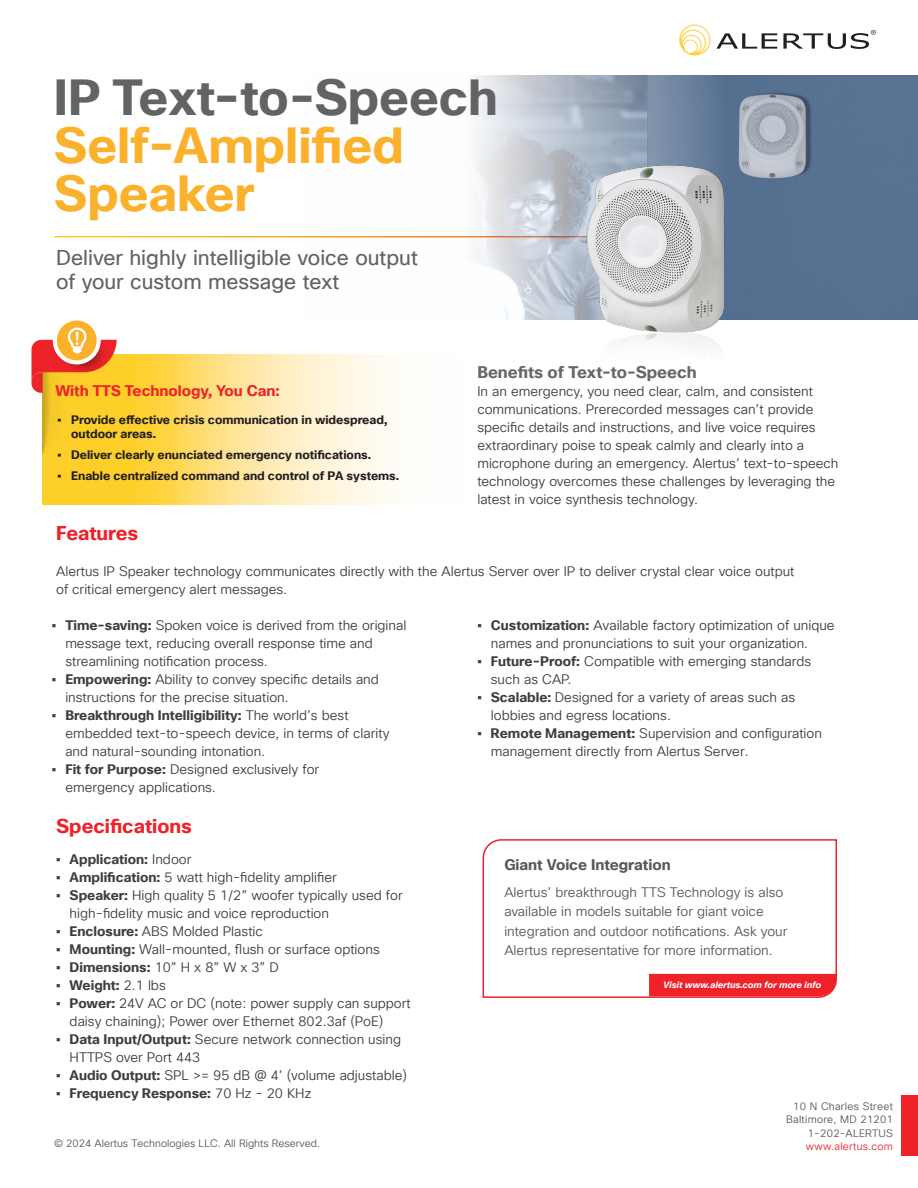
<style>
.page{position:relative;width:918px;height:1188px;background:#fff}
.page>*{position:absolute;margin:0;border:0;box-sizing:border-box;transform-origin:0 0}
.t1{font:700 49.5px "Cisco Sans TT";color:#fbb12c}
.t2{font:700 49.5px "Cisco Sans TT";color:#636366}
.t3{font:21px/24px "Cisco Sans TT";color:#636366}
.t4{font:700 19.5px "Cisco Sans TT";color:#ee2228}
.t5{font:700 16.5px "Cisco Sans TT";color:#67676a}
.t6{font:700 15px "Cisco Sans TT";color:#ee2228}
.t7{font:700 15px "Cisco Sans TT";color:#57585a}
.t8{font:13.5px/18px "Cisco Sans TT Light";color:#3e3e3f}
.t9{font:13.5px/19.5px "Cisco Sans TT Light";color:#57585a}
.t10{font:700 13.5px "Cisco Sans TT";color:#3e3e3f}
.t11{font:700 12px/14.4px "Cisco Sans TT";color:#231f20}
.t12{font:10.5px/13.5px "Cisco Sans TT Light";letter-spacing:.025em;color:#545557;text-align:right}
.P_sub_header1{font:10.5px "Cisco Sans TT Light";color:#57585a}
.t13{font:10.5px "Cisco Sans TT Light";letter-spacing:.025em;color:#ee2228}
.t14{font:italic 700 9px "Cisco Sans TT";color:#fff}
.s1{font-family:"Cisco Sans TT";font-weight:700}
.s2{font-family:"Cisco Sans TT Light";font-weight:400}
</style>
<div class="page">
<div style="left:902px;top:1095px;width:16px;height:61px;background:#ee2228"></div>
<svg style="left:783px;top:30px;width:93px;height:19px"></svg>
<svg style="left:679px;top:24px;width:98px;height:32px"></svg>
<svg style="left:43px;top:355px;width:349px;height:149px;background:#fee38e"></svg>
<svg style="left:482px;top:839px;width:355px;height:159px"></svg>
<img style="left:308px;top:76px;width:610px;height:243px">
<img style="left:585px;top:158px;width:153px;height:196px">
<svg style="left:649px;top:974px;width:187px;height:24px;background:#ee282d"></svg>
<div style="left:57px;top:321px;width:40px;height:39px;background:#fcb12a;border-radius:50%"></div>
<svg style="left:31px;top:328px;width:86px;height:126px"></svg>
<p class="t2" style="left:54px;top:65px;width:445px">IP Text-to-Speech</p>
<p class="t1" style="left:54px;top:113px;width:351px">Self-Amplified</p>
<p class="t1" style="left:54px;top:161px;width:202px">Speaker</p>
<p class="t3" style="left:56px;top:246px;width:363px">Deliver highly intelligible voice output of your custom message text</p>
<p class="t6" style="left:56px;top:381px;width:226px">With TTS Technology, You Can:</p>
<p class="t11" style="left:71px;top:413px;width:318px;text-indent:-14px">• Provide effective crisis communication in widespread, outdoor areas.</p>
<p class="t11" style="left:58px;top:448px;width:315px">• Deliver clearly enunciated emergency notifications.</p>
<p class="t11" style="left:58px;top:469px;width:343px">• Enable centralized command and control of PA systems.</p>
<p class="t4" style="left:56px;top:521px;width:84px">Features</p>
<p class="t5" style="left:477px;top:362px;width:221px">Benefits of Text-to-Speech</p>
<p class="t8" style="left:477px;top:383px;width:363px">In an emergency, you need clear, calm, and consistent communications. Prerecorded messages can’t provide specific details and instructions, and live voice requires extraordinary poise to speak calmly and clearly into a microphone during an emergency. Alertus’ text-to-speech technology overcomes these challenges by leveraging the latest in voice synthesis technology.</p>
<p class="t8" style="left:56px;top:563px;width:740px">Alertus IP Speaker technology communicates directly with the Alertus Server over IP to deliver crystal clear voice output of critical emergency alert messages.</p>
<p class="t8" style="left:65px;top:617px;width:343px;text-indent:-14px"><span class="s1">• Time-saving:</span> Spoken voice is derived from the original message text, reducing overall response time and streamlining notification process.</p>
<p class="t8" style="left:65px;top:671px;width:315px;text-indent:-14px"><span class="s1">• Empowering:</span> Ability to convey specific details and instructions for the precise situation.</p>
<p class="t8" style="left:65px;top:707px;width:326px;text-indent:-14px"><span class="s1">• Breakthrough Intelligibility:</span> The world’s best embedded text-to-speech device, in terms of clarity and natural-sounding intonation.</p>
<p class="t8" style="left:65px;top:761px;width:255px;text-indent:-14px"><span class="s1">• Fit for Purpose:</span> Designed exclusively for emergency applications.</p>
<p class="t4" style="left:56px;top:813px;width:137px">Specifications</p>
<p class="t10" style="left:56px;top:850px;width:137px">• Application: <span class="s2">Indoor</span></p>
<p class="t8" style="left:56px;top:869px;width:282px"><span class="s1">• Amplification:</span> 5 watt high-fidelity amplifier</p>
<p class="t8" style="left:70px;top:887px;width:335px;text-indent:-14px"><span class="s1">• Speaker:</span> High quality 5 1/2” woofer typically used for high-fidelity music and voice reproduction</p>
<p class="t8" style="left:56px;top:923px;width:208px"><span class="s1">• Enclosure:</span> ABS Molded Plastic</p>
<p class="t8" style="left:56px;top:941px;width:325px"><span class="s1">• Mounting:</span> Wall-mounted, flush or surface options</p>
<p class="t10" style="left:56px;top:958px;width:224px">• Dimensions: <span class="s2">10” H x 8” W x 3” D</span></p>
<p class="t10" style="left:56px;top:976px;width:111px">• Weight: <span class="s2">2.1 lbs</span></p>
<p class="t8" style="left:70px;top:995px;width:343px;text-indent:-14px"><span class="s1">• Power:</span> 24V AC or DC (note: power supply can support daisy chaining); Power over Ethernet 802.3af (PoE)</p>
<p class="t8" style="left:70px;top:1031px;width:333px;text-indent:-14px"><span class="s1">• Data Input/Output:</span> Secure network connection using<br>HTTPS over Port 443</p>
<p class="t8" style="left:56px;top:1067px;width:352px"><span class="s1">• Audio Output:</span> SPL &gt;= 95 dB @ 4’ (volume adjustable)</p>
<p class="t10" style="left:56px;top:1084px;width:257px">• Frequency Response: <span class="s2">70 Hz - 20 KHz</span></p>
<p class="P_sub_header1" style="left:54px;top:1136px;width:268px">© 2024 Alertus Technologies LLC. All Rights Reserved.</p>
<p class="t8" style="left:491px;top:617px;width:345px;text-indent:-14px"><span class="s1">• Customization:</span> Available factory optimization of unique names and pronunciations to suit your organization.</p>
<p class="t8" style="left:491px;top:653px;width:322px;text-indent:-14px"><span class="s1">• Future-Proof:</span> Compatible with emerging standards such as CAP.</p>
<p class="t8" style="left:491px;top:689px;width:306px;text-indent:-14px"><span class="s1">• Scalable:</span> Designed for a variety of areas such as lobbies and egress locations.</p>
<p class="t8" style="left:491px;top:725px;width:333px;text-indent:-14px"><span class="s1">• Remote Management:</span> Supervision and configuration management directly from Alertus Server.</p>
<p class="t7" style="left:504px;top:855px;width:168px">Giant Voice Integration</p>
<p class="t9" style="left:504px;top:883px;width:285px">Alertus’ breakthrough TTS Technology is also available in models suitable for giant voice integration and outdoor notifications. Ask your Alertus representative for more information.</p>
<p class="t14" style="left:663px;top:979px;width:159px">Visit www.alertus.com for more info</p>
<p class="t12" style="left:786px;top:1100px;width:108px">10 N Charles Street<br>Baltimore, MD 21201</p>
<p class="t12" style="left:808px;top:1127px;width:87px">1-202-ALERTUS</p>
<p class="t13" style="left:806px;top:1140px;width:89px">www.alertus.com</p>
</div>
